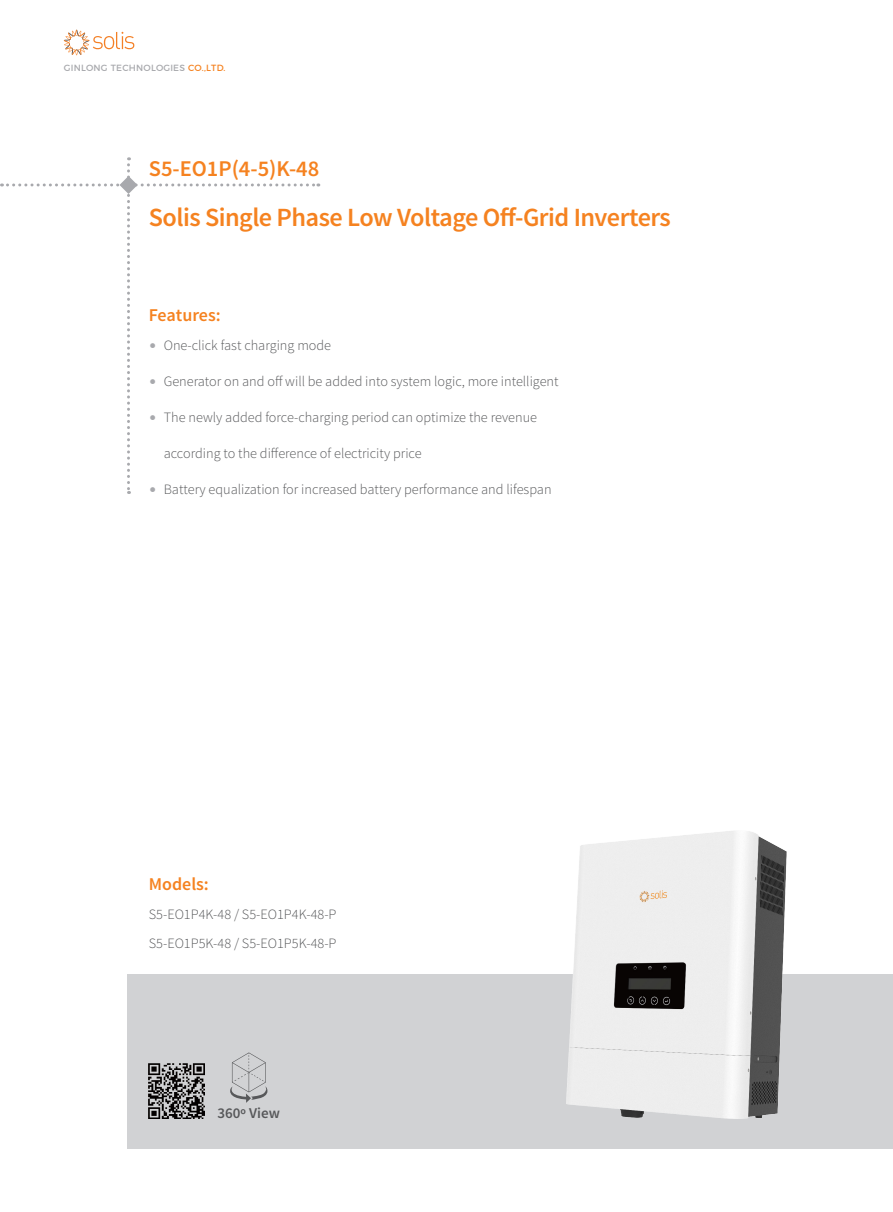
<style>
.page{position:relative;width:893px;height:1212px;background:#fff}
.page>*{position:absolute;margin:0;border:0;box-sizing:border-box;transform-origin:0 0}
.t1{font:600 26.25px "Source Sans Pro";letter-spacing:-.02em;color:#f58220}
.t2{font:600 22.5px "Source Sans Pro";color:#f58220}
.t3{font:600 18px "Source Sans Pro";color:#f58220}
.t4{font:600 15px "Source Sans Pro";color:#57585a}
.t5{font:300 14.25px/29.5px "Source Sans Pro";color:#57585a}
.t6{font:9px "Montserrat";letter-spacing:.025em;color:#a8a9ad}
.s1{color:#f58220}
.s2{color:#a8a9ad}
</style>
<div class="page">
<div style="left:128px;top:974px;width:765px;height:174px;background:#d1d2d4"></div>
<svg style="left:64px;top:30px;width:70px;height:25px"></svg>
<img style="left:567px;top:831px;width:220px;height:287px">
<img style="left:149px;top:1063px;width:55px;height:55px">
<svg style="left:230px;top:1052px;width:37px;height:51px"></svg>
<svg style="left:1px;top:157px;width:318px;height:337px"></svg>
<p class="t6" style="left:64px;top:61px;width:163px">GINLONG TECHNOLOGIES <span class="s1">CO.,LTD.</span></p>
<h2 class="t2" style="left:149px;top:154px;width:172px">S5-EO1P(4-5)K-48</h2>
<h1 class="t1" style="left:149px;top:201px;width:523px">Solis Single Phase Low Voltage Off-Grid Inverters</h1>
<p class="t3" style="left:149px;top:304px;width:73px">Features:</p>
<p class="t5" style="left:149px;top:330px;width:184px"><span class="s2">•</span> One-click fast charging mode</p>
<p class="t5" style="left:149px;top:366px;width:411px"><span class="s2">•</span> Generator on and off will be added into system logic, more intelligent</p>
<p class="t5" style="left:149px;top:402px;width:390px"><span class="s2">•</span> The newly added force-charging period can optimize the revenue</p>
<p class="t5" style="left:164px;top:438px;width:259px">according to the difference of electricity price</p>
<p class="t5" style="left:149px;top:474px;width:404px"><span class="s2">•</span> Battery equalization for increased battery performance and lifespan</p>
<p class="t3" style="left:149px;top:873px;width:62px">Models:</p>
<p class="t5" style="left:149px;top:899px;width:189px">S5-EO1P4K-48 / S5-EO1P4K-48-P<br>S5-EO1P5K-48 / S5-EO1P5K-48-P</p>
<p class="t4" style="left:218px;top:1104px;width:64px">360º View</p>
</div>
